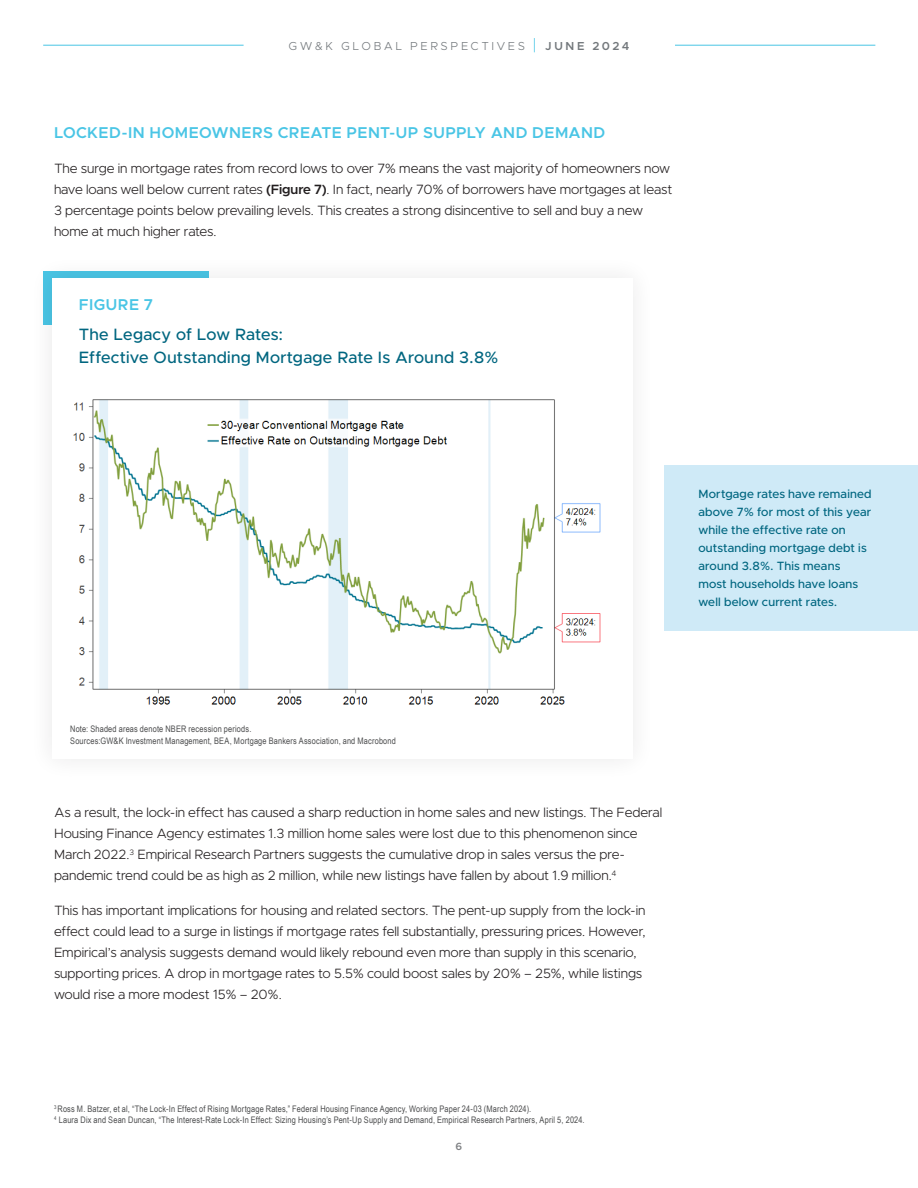
<style>
.page{position:relative;width:918px;height:1188px;background:#fff}
.page>*{position:absolute;margin:0;border:0;box-sizing:border-box;transform-origin:0 0}
.Chart_Title_-_dark_blue{font:500 16.5px/23.2px "Metropolis";letter-spacing:.015em;color:#006680}
.Body_Copy{font:600 15.75px "Metropolis";letter-spacing:.02em;color:#49c5e5}
.Chart_Number_-_All_caps__cyan{font:600 15.75px "Metropolis";letter-spacing:.03em;color:#49c5e5}
.Body_Copy-2{font:300 13.5px/21px "Metropolis";letter-spacing:-.005em;color:#231f20}
.Chart_Caption_-_Italics{font:500 12px/18px "Metropolis";letter-spacing:.015em;color:#006680}
.Body_Copy-3{font:300 11.7px "Metropolis";letter-spacing:.215em;color:#73787c}
.t1{font:600 10.5px "Metropolis";color:#808285}
.Footnote_-_Grey_small_text{font:9px/10.5px "Arial Narrow";letter-spacing:.02em;color:#4b4c4d}
.Body_Copy-4{font:9px "Arial Narrow";letter-spacing:.02em;color:#4b4c4d}
.s1{font-size:17.4px;color:#49c5e5}
.s2{font-weight:600}
</style>
<div class="page">
<hr style="left:43px;top:45px;width:201px;height:1px;background:#49c5e5">
<hr style="left:675px;top:45px;width:200px;height:1px;background:#49c5e5">
<img style="left:73px;top:400px;width:528px;height:305px">
<div style="left:664px;top:466px;width:254px;height:165px;background:#cfeaf7"></div>
<p class="Body_Copy-3" style="left:289px;top:38px;width:342px">GW&amp;K GLOBAL PERSPECTIVES <span class="s1">|</span> <span class="s2">JUNE 2024</span></p>
<p class="Body_Copy" style="left:54px;top:123px;width:553px">LOCKED-IN HOMEOWNERS CREATE PENT-UP SUPPLY AND DEMAND</p>
<p class="Body_Copy-2" style="left:54px;top:158px;width:620px">The surge in mortgage rates from record lows to over 7% means the vast majority of homeowners now have loans well below current rates <span class="s2">(Figure 7)</span>. In fact, nearly 70% of borrowers have mortgages at least 3 percentage points below prevailing levels. This creates a strong disincentive to sell and buy a new home at much higher rates.</p>
<p class="Chart_Number_-_All_caps__cyan" style="left:79px;top:295px;width:76px">FIGURE 7</p>
<p class="Chart_Title_-_dark_blue" style="left:79px;top:322px;width:421px">The Legacy of Low Rates:<br>Effective Outstanding Mortgage Rate Is Around 3.8%</p>
<p class="Chart_Caption_-_Italics" style="left:698px;top:485px;width:175px">Mortgage rates have remained above 7% for most of this year while the effective rate on outstanding mortgage debt is around 3.8%. This means most households have loans well below current rates.</p>
<p class="Body_Copy-4" style="left:70px;top:722px;width:183px">Note: Shaded areas denote NBER recession periods.</p>
<p class="Body_Copy-4" style="left:70px;top:734px;width:327px">Sources:GW&amp;K Investment Management, BEA, Mortgage Bankers Association, and Macrobond</p>
<p class="Body_Copy-2" style="left:54px;top:802px;width:610px">As a result, the lock-in effect has caused a sharp reduction in home sales and new listings. The Federal Housing Finance Agency estimates 1.3 million home sales were lost due to this phenomenon since March 2022.<sup>3</sup> Empirical Research Partners suggests the cumulative drop in sales versus the pre&shy;pandemic trend could be as high as 2 million, while new listings have fallen by about 1.9 million.<sup>4</sup></p>
<p class="Body_Copy-2" style="left:54px;top:900px;width:593px">This has important implications for housing and related sectors. The pent-up supply from the lock-in effect could lead to a surge in listings if mortgage rates fell substantially, pressuring prices. However, Empirical’s analysis suggests demand would likely rebound even more than supply in this scenario, supporting prices. A drop in mortgage rates to 5.5% could boost sales by 20% – 25%, while listings would rise a more modest 15% – 20%.</p>
<p class="Footnote_-_Grey_small_text" style="left:54px;top:1103px;width:532px"><sup>3</sup> Ross M. Batzer, et al, “The Lock-In Effect of Rising Mortgage Rates,” Federal Housing Finance Agency, Working Paper 24-03 (March 2024).<br><sup>4</sup> Laura Dix and Sean Duncan, “The Interest-Rate Lock-In Effect: Sizing Housing’s Pent-Up Supply and Demand, Empirical Research Partners, April 5, 2024.</p>
<p class="t1" style="left:456px;top:1140px;width:8px">6</p>
</div>
